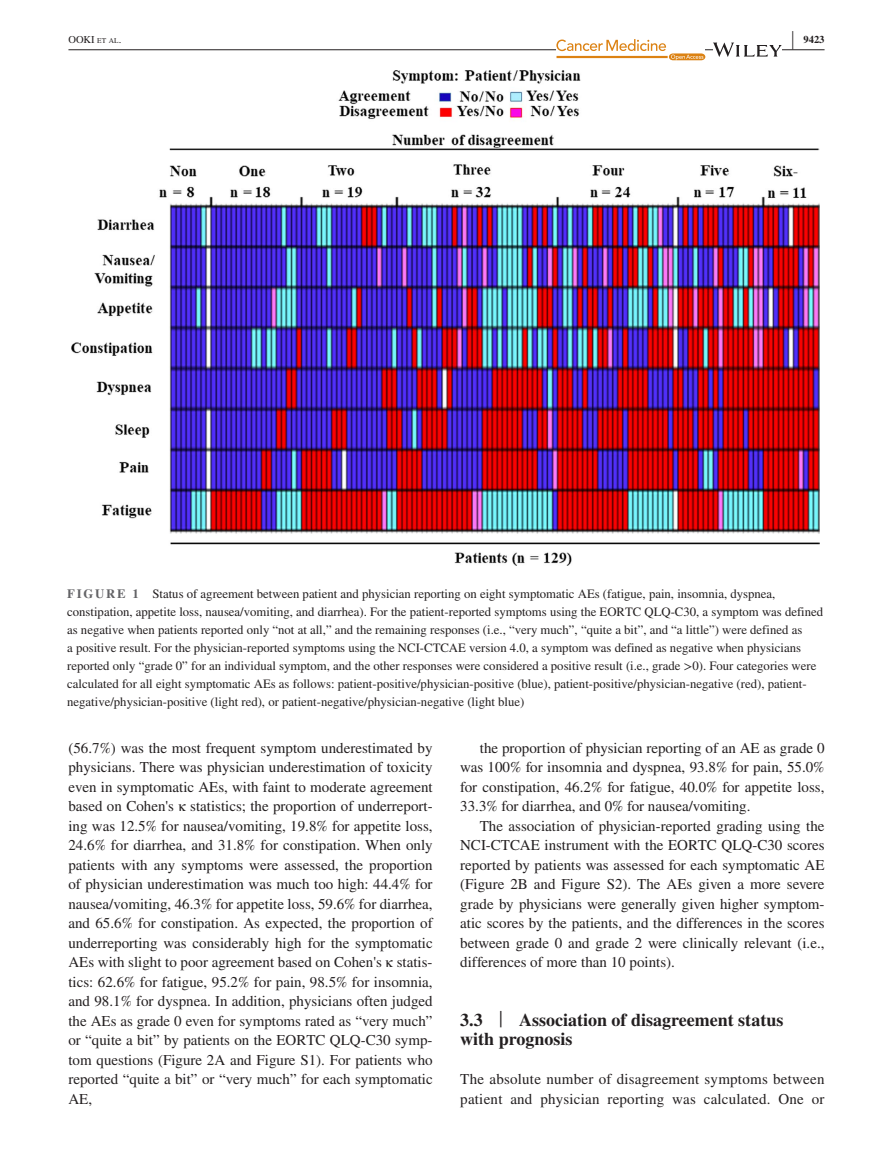
<style>
.page{position:relative;width:893px;height:1174px;background:#fff}
.page>*{position:absolute;margin:0;border:0;box-sizing:border-box;transform-origin:0 0}
.t1{font:700 25.95px "STIX";color:#231f20;scale:.36 1}
.t2{font:700 18px/19.5px "STIX";color:#231f20}
.t3{font:15px/19.5px "STIX";color:#231f20;text-align:justify}
.t4{font:12.75px/18px "STIX";color:#231f20}
.t5{font:10.5px "STIX";color:#231f20}
.t6{font:700 10.5px "STIX";color:#231f20}
.s1{font-size:7.35px}
.s2{font-weight:700;color:#636366}
.s3{font-weight:400;font-size:23.7px}
</style>
<div class="page">
<hr style="left:68px;top:49px;width:756px;height:1px;background:#231f20">
<svg style="left:556px;top:39px;width:149px;height:21px"></svg>
<svg style="left:713px;top:43px;width:69px;height:14px"></svg>
<img style="left:71px;top:70px;width:748px;height:496px">
<h1 class="t1" style="left:792px;top:25px;width:7px">|</h1>
<p class="t5" style="left:68px;top:32px;width:54px">OOKI <span class="s1">et al</span>.</p>
<p class="t6" style="left:803px;top:33px;width:22px">9423</p>
<p class="t4" style="left:67px;top:585px;width:757px"><span class="s2">FIGURE 1</span> Status of agreement between patient and physician reporting on eight symptomatic AEs (fatigue, pain, insomnia, dyspnea, constipation, appetite loss, nausea/vomiting, and diarrhea). For the patient-reported symptoms using the EORTC QLQ-C30, a symptom was defined as negative when patients reported only “not at all,” and the remaining responses (i.e., “very much”, “quite a bit”, and “a little”) were defined as<br>a positive result. For the physician-reported symptoms using the NCI-CTCAE version 4.0, a symptom was defined as negative when physicians reported only “grade 0” for an individual symptom, and the other responses were considered a positive result (i.e., grade &gt;0). Four categories were calculated for all eight symptomatic AEs as follows: patient-positive/physician-positive (blue), patient-positive/physician-negative (red), patient&shy;negative/physician-positive (light red), or patient-negative/physician-negative (light blue)</p>
<p class="t3" style="left:68px;top:739px;width:366px">(56.7%) was the most frequent symptom underestimated by physicians. There was physician underestimation of toxicity even in symptomatic AEs, with faint to moderate agreement based on Cohen's κ statistics; the proportion of underreport&shy;ing was 12.5% for nausea/vomiting, 19.8% for appetite loss, 24.6% for diarrhea, and 31.8% for constipation. When only patients with any symptoms were assessed, the proportion of physician underestimation was much too high: 44.4% for nausea/vomiting, 46.3% for appetite loss, 59.6% for diarrhea, and 65.6% for constipation. As expected, the proportion of underreporting was considerably high for the symptomatic AEs with slight to poor agreement based on Cohen's κ statis&shy;tics: 62.6% for fatigue, 95.2% for pain, 98.5% for insomnia, and 98.1% for dyspnea. In addition, physicians often judged the AEs as grade 0 even for symptoms rated as “very much” or “quite a bit” by patients on the EORTC QLQ-C30 symp&shy;tom questions (Figure 2A and Figure S1). For patients who reported “quite a bit” or “very much” for each symptomatic AE,</p>
<p class="t3" style="left:460px;top:739px;width:366px;text-indent:20px">the proportion of physician reporting of an AE as grade 0 was 100% for insomnia and dyspnea, 93.8% for pain, 55.0% for constipation, 46.2% for fatigue, 40.0% for appetite loss, 33.3% for diarrhea, and 0% for nausea/vomiting.</p>
<p class="t3" style="left:460px;top:817px;width:366px;text-indent:20px">The association of physician-reported grading using the NCI-CTCAE instrument with the EORTC QLQ-C30 scores reported by patients was assessed for each symptomatic AE (Figure 2B and Figure S2). The AEs given a more severe grade by physicians were generally given higher symptom&shy;atic scores by the patients, and the differences in the scores between grade 0 and grade 2 were clinically relevant (i.e., differences of more than 10 points).</p>
<p class="t2" style="left:460px;top:1010px;width:325px">3.3 <span class="s3">|</span> Association of disagreement status with prognosis</p>
<p class="t3" style="left:460px;top:1070px;width:366px">The absolute number of disagreement symptoms between patient and physician reporting was calculated. One or</p>
</div>
